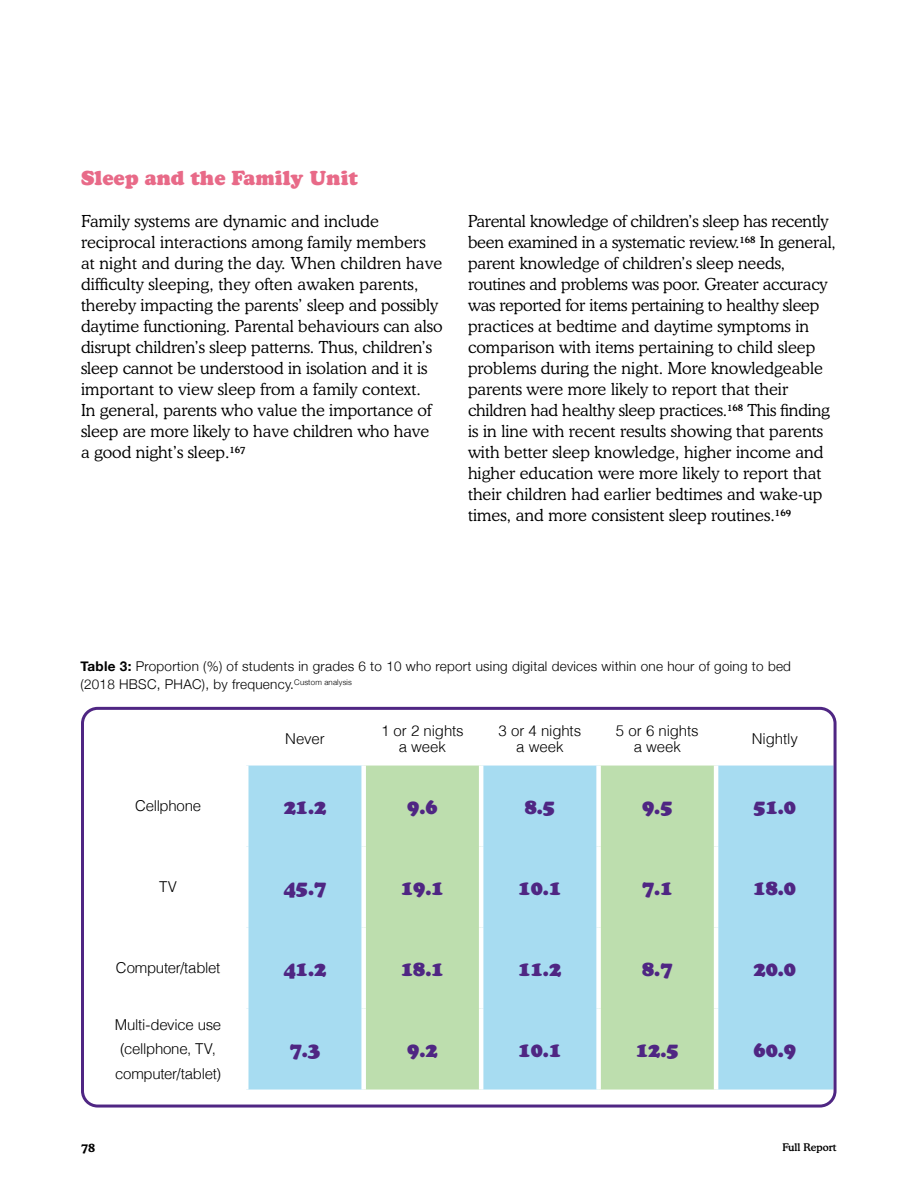
<style>
.page{position:relative;width:918px;height:1188px;background:#fff}
.page>*{position:absolute;margin:0;border:0;box-sizing:border-box;transform-origin:0 0}
.t1{font:900 19.5px "Cooper BT";color:#4f2683}
.Hed_C{font:900 19.5px "Cooper BT";color:#e86a88}
.Bodycopy{font:300 16.5px/21px "Cooper BT";color:#000}
.t2{font:300 15px/16.5px "Helvetica";letter-spacing:-.015em;color:#000;text-align:center}
.Small_Text{font:300 13.5px/18px "Helvetica Neue";letter-spacing:.02em;color:#000}
.t3{font:700 12px "Cooper BT";color:#000}
.t4{font:500 10.5px "Cooper BT";color:#000}
.s1{font-weight:700}
</style>
<div class="page">
<div style="left:248px;top:766px;width:585px;height:324px;background:#a7dcf1"></div>
<svg style="left:366px;top:766px;width:348px;height:324px;background:#b5ddc4"></svg>
<div style="left:361px;top:766px;width:5px;height:81px;background:#fff"></div>
<hr style="left:479px;top:766px;width:4px;height:81px;background:#fff">
<div style="left:361px;top:847px;width:5px;height:81px;background:#fff"></div>
<hr style="left:479px;top:847px;width:4px;height:81px;background:#fff">
<div style="left:361px;top:928px;width:5px;height:81px;background:#fff"></div>
<hr style="left:479px;top:928px;width:4px;height:81px;background:#fff">
<div style="left:361px;top:1009px;width:5px;height:81px;background:#fff"></div>
<hr style="left:479px;top:1009px;width:4px;height:81px;background:#fff">
<div style="left:596px;top:766px;width:5px;height:81px;background:#fff"></div>
<hr style="left:714px;top:766px;width:4px;height:81px;background:#fff">
<div style="left:596px;top:928px;width:5px;height:81px;background:#fff"></div>
<hr style="left:714px;top:928px;width:4px;height:81px;background:#fff">
<div style="left:596px;top:847px;width:5px;height:81px;background:#fff"></div>
<hr style="left:714px;top:847px;width:4px;height:81px;background:#fff">
<div style="left:596px;top:1009px;width:5px;height:81px;background:#fff"></div>
<hr style="left:714px;top:1009px;width:4px;height:81px;background:#fff">
<div style="left:81px;top:707px;width:756px;height:401px;border:3px solid #4f2683;border-radius:15px"></div>
<h3 class="Hed_C" style="left:81px;top:166px;width:278px">Sleep and the Family Unit</h3>
<p class="Bodycopy" style="left:81px;top:211px;width:363px">Family systems are dynamic and include reciprocal interactions among family members at night and during the day. When children have difficulty sleeping, they often awaken parents, thereby impacting the parents’ sleep and possibly daytime functioning. Parental behaviours can also disrupt children’s sleep patterns. Thus, children’s sleep cannot be understood in isolation and it is important to view sleep from a family context.<br>In general, parents who value the importance of sleep are more likely to have children who have<br>a good night’s sleep.<sup>167</sup></p>
<p class="Bodycopy" style="left:468px;top:211px;width:370px">Parental knowledge of children’s sleep has recently been examined in a systematic review.<sup>168</sup> In general, parent knowledge of children’s sleep needs, routines and problems was poor. Greater accuracy was reported for items pertaining to healthy sleep practices at bedtime and daytime symptoms in comparison with items pertaining to child sleep problems during the night. More knowledgeable parents were more likely to report that their children had healthy sleep practices.<sup>168</sup> This finding is in line with recent results showing that parents with better sleep knowledge, higher income and higher education were more likely to report that their children had earlier bedtimes and wake-up times, and more consistent sleep routines.<sup>169</sup></p>
<p class="Small_Text" style="left:81px;top:656px;width:712px"><span class="s1">Table 3:</span> Proportion (%) of students in grades 6 to 10 who report using digital devices within one hour of going to bed (2018 HBSC, PHAC), by frequency.<sup>Custom</sup> <sup>analysis</sup></p>
<p class="t2" style="left:285px;top:729px;width:41px">Never</p>
<p class="t2" style="left:381px;top:721px;width:84px">1 or 2 nights a week</p>
<p class="t2" style="left:499px;top:721px;width:84px">3 or 4 nights a week</p>
<p class="t2" style="left:616px;top:721px;width:84px">5 or 6 nights a week</p>
<p class="t2" style="left:752px;top:729px;width:48px">Nightly</p>
<p class="t2" style="left:135px;top:797px;width:68px">Cellphone</p>
<p class="t1" style="left:284px;top:795px;width:44px">21.2</p>
<p class="t1" style="left:407px;top:795px;width:32px">9.6</p>
<p class="t1" style="left:525px;top:795px;width:32px">8.5</p>
<p class="t1" style="left:642px;top:795px;width:32px">9.5</p>
<p class="t1" style="left:754px;top:795px;width:44px">51.0</p>
<p class="t2" style="left:159px;top:878px;width:19px">TV</p>
<p class="t1" style="left:284px;top:876px;width:44px">45.7</p>
<p class="t1" style="left:401px;top:876px;width:44px">19.1</p>
<p class="t1" style="left:519px;top:876px;width:44px">10.1</p>
<p class="t1" style="left:642px;top:876px;width:32px">7.1</p>
<p class="t1" style="left:754px;top:876px;width:44px">18.0</p>
<p class="t2" style="left:116px;top:959px;width:106px">Computer/tablet</p>
<p class="t1" style="left:284px;top:957px;width:44px">41.2</p>
<p class="t1" style="left:401px;top:957px;width:44px">18.1</p>
<p class="t1" style="left:519px;top:957px;width:44px">11.2</p>
<p class="t1" style="left:642px;top:957px;width:32px">8.7</p>
<p class="t1" style="left:754px;top:957px;width:44px">20.0</p>
<p class="t2" style="left:115px;top:1012px;width:108px;line-height:24.3px">Multi-device use (cellphone, TV, computer/tablet)</p>
<p class="t1" style="left:290px;top:1038px;width:32px">7.3</p>
<p class="t1" style="left:407px;top:1038px;width:32px">9.2</p>
<p class="t1" style="left:519px;top:1038px;width:44px">10.1</p>
<p class="t1" style="left:636px;top:1038px;width:44px">12.5</p>
<p class="t1" style="left:754px;top:1038px;width:44px">60.9</p>
<p class="t3" style="left:81px;top:1140px;width:16px">78</p>
<p class="t4" style="left:783px;top:1141px;width:55px">Full Report</p>
</div>
